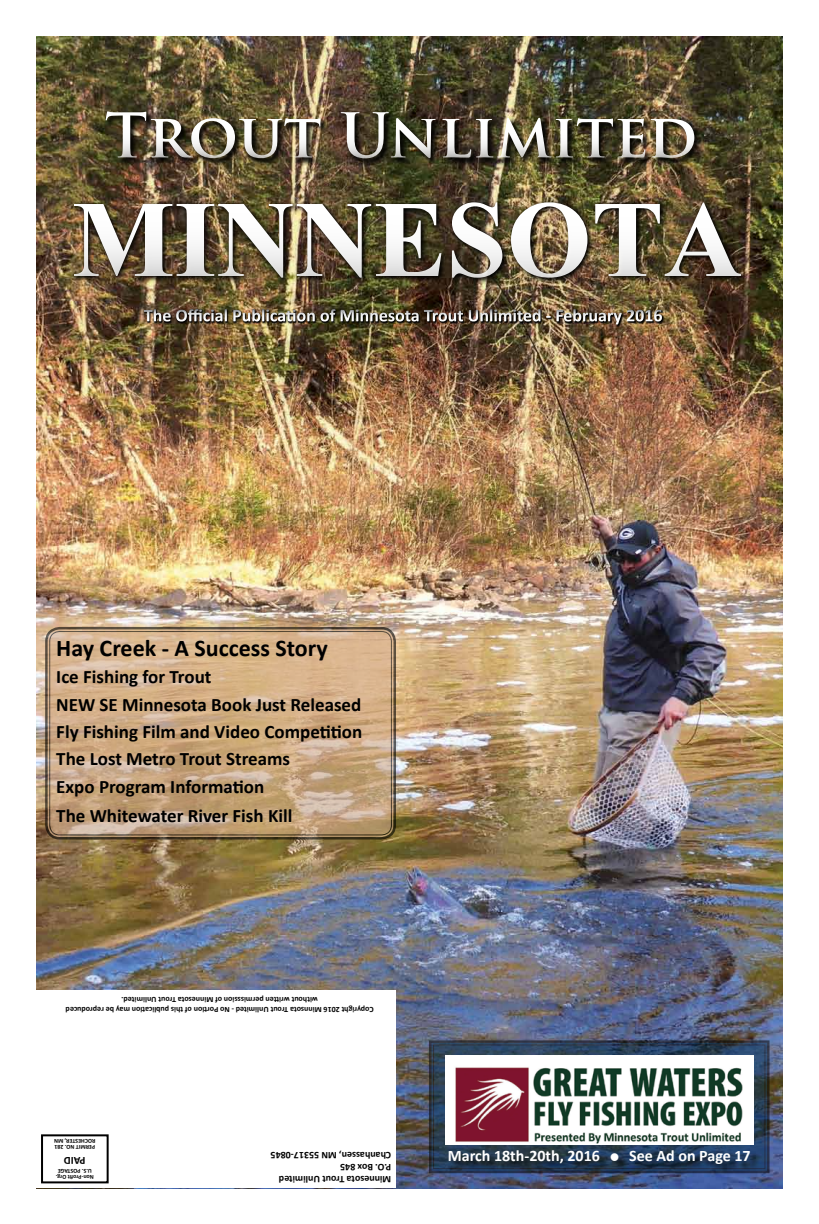
<style>
.page{position:relative;width:819px;height:1224px;background:#fff}
.page>*{position:absolute;margin:0;border:0;box-sizing:border-box;transform-origin:0 0}
.t1{font:700 135px "Aparajita";color:#fff}
.t2{font:700 60px "Trajan Pro";color:#fff}
.t3{font:700 24px "Calibri";color:#000}
.t4{font:700 19px/27.3px "Calibri";color:#000}
.t5{font:700 18px "Calibri";color:#fff}
.t6{font:700 16px "Calibri";color:#fff}
.t7{font:700 11px "Calibri";color:#000}
.t8{font:700 10px/12px "Calibri";color:#000}
.t9{font:700 8px/9.6px "Calibri";color:#000;text-align:center}
.t10{font:700 6px/6px "Calibri";color:#000;text-align:center}
.s1{font-family:"ESRIAMFM Water";font-weight:400;font-size:11px}
</style>
<div class="page">
<img style="left:36px;top:36px;width:747px;height:1152px">
<div style="left:104px;top:109px;width:598px;height:58px;background:#000;opacity:.87"></div>
<img style="left:71px;top:199px;width:677px;height:86px">
<img style="left:143px;top:308px;width:522px;height:19px">
<div style="left:36px;top:990px;width:360px;height:198px;background:#fff"></div>
<div style="left:41px;top:1134px;width:68px;height:49px;border:2px solid #000"></div>
<svg style="left:48px;top:629px;width:345px;height:208px;background:#ceac86"></svg>
<div style="left:45px;top:627px;width:351px;height:213px;border:2px solid #000;border-radius:13px"></div>
<div style="left:49px;top:631px;width:343px;height:204px;border:1px solid #000;border-radius:10px"></div>
<svg style="left:428px;top:1039px;width:343px;height:135px;background:#35475d"></svg>
<div style="left:450px;top:1151px;width:312px;height:24px;background:#000;opacity:.75"></div>
<img style="left:445px;top:1055px;width:308px;height:89px">
<h2 class="t2" style="left:105px;top:98px;width:594px">Trout Unlimited</h2>
<h1 class="t1" style="left:72px;top:177px;width:672px">MINNESOTA</h1>
<p class="t5" style="left:144px;top:304px;width:520px">The Official Publication of Minnesota Trout Unlimited - February 2016</p>
<p class="t3" style="left:56px;top:633px;width:273px">Hay Creek - A Success Story</p>
<p class="t4" style="left:56px;top:663px;width:308px">Ice Fishing for Trout<br>NEW SE Minnesota Book Just Released<br>Fly Fishing Film and Video Competition<br>The Lost Metro Trout Streams<br>Expo Program Information</p>
<p class="t4" style="left:56px;top:802px;width:238px">The Whitewater River Fish Kill</p>
<p class="t9" style="left:374px;top:1014px;width:310px;rotate:-180deg">Copyright 2016 Minnsota Trout Unlimited - No Portion of this publication may be reproduced without written permisssion of Minnesota Trout Unlimited.</p>
<p class="t10" style="left:96px;top:1150px;width:43px;text-align:left;rotate:-180deg">PERMIT NO. 281<br>ROCHESTER, MN</p>
<p class="t7" style="left:86px;top:1167px;width:23px;rotate:-180deg">PAID</p>
<p class="t10" style="left:94px;top:1180px;width:40px;rotate:-180deg">Non-Profit Org.<br>U.S. POSTAGE</p>
<p class="t8" style="left:391px;top:1185px;width:122px;rotate:-180deg">Minnesota Trout Unlimited<br>P.O. Box 845<br>Chanhassen, MN 55317-0845</p>
<p class="t6" style="left:448px;top:1145px;width:304px">March 18th-20th, 2016 <span class="s1">l</span> See Ad on Page 17</p>
</div>
